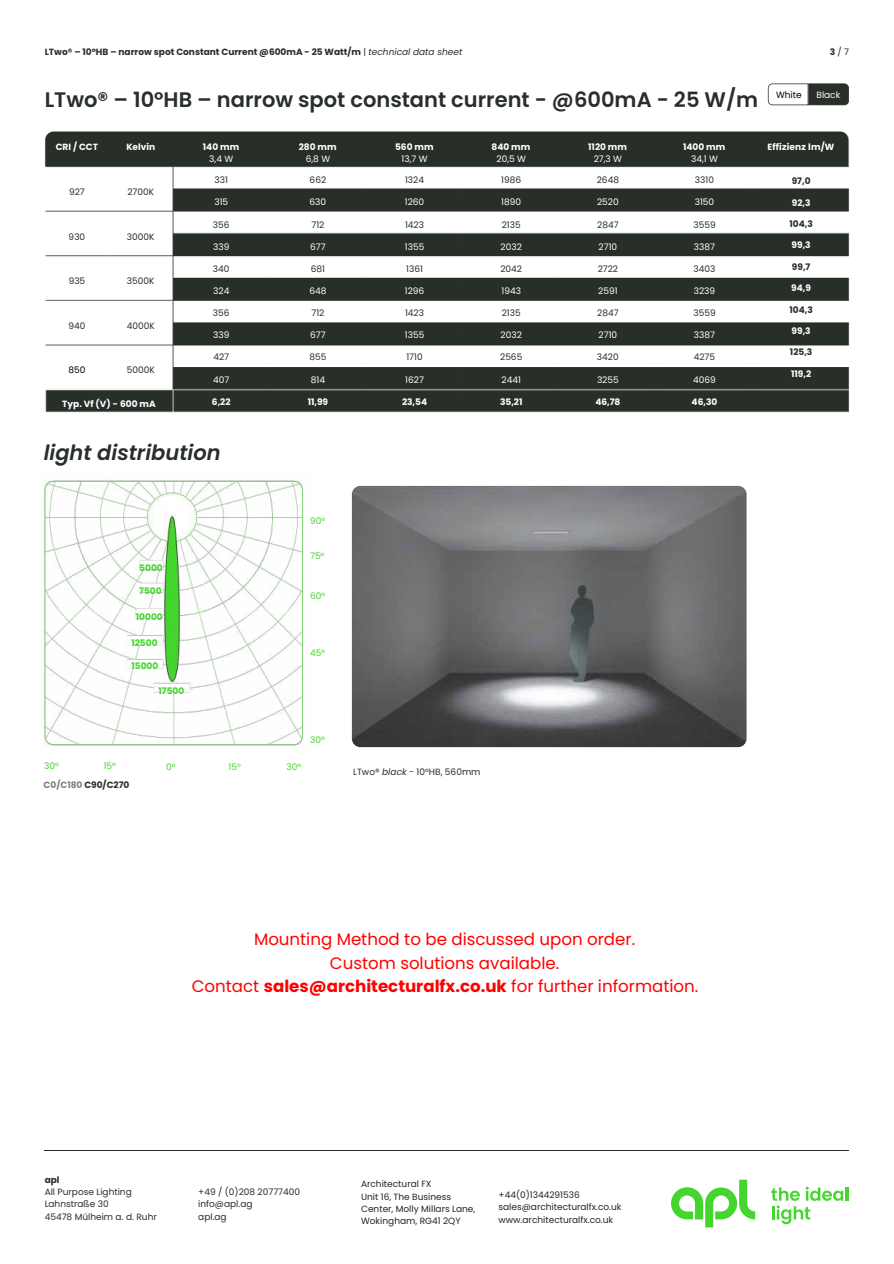
<style>
.page{position:relative;width:894px;height:1264px;background:#fff}
.page>*{position:absolute;margin:0;border:0;box-sizing:border-box;transform-origin:0 0}
.t1{font:600 21px "Poppins";color:#282e28}
.t2{font:italic 600 21px "Poppins";color:#282e28}
.t3{font:16.65px/23.1px "Poppins";color:#f00;text-align:center}
.t4{font:9px/12.3px "Poppins";color:#282e28}
.t5{font:9px "Poppins";color:#fff}
.t6{font:9px/12.3px "Poppins";color:#222622}
.t7{font:700 9px/18.3px "Poppins";color:#282e28}
.t8{font:700 9px "Poppins";color:#fff}
.t9{font:700 9px "Poppins";color:#44d62c}
.t10{font:9px "Poppins";color:#44d62c}
.t11{font:700 9px "Poppins";letter-spacing:.02em;color:#fff}
.t12{font:9px "Poppins";color:#000}
.s1{font-weight:400}
.s2{font-weight:400;font-style:italic}
.s3{font-weight:700}
.s4{font-weight:400;color:#44d62c}
.s5{color:#7e827e}
.s6{font-style:italic}
</style>
<div class="page">
<svg style="left:671px;top:1179px;width:84px;height:48px"></svg>
<hr style="left:45px;top:1150px;width:803px;height:1px;background:#282e28">
<svg style="left:771px;top:1186px;width:76px;height:38px"></svg>
<img style="left:352px;top:486px;width:393px;height:261px;border-radius:8px">
<img style="left:43px;top:479px;width:261px;height:267px">
<svg style="left:767px;top:83px;width:81px;height:22px"></svg>
<img style="left:45px;top:131px;width:805px;height:282px">
<p class="t7" style="left:45px;top:43px;width:419px">LTwo® – 10°HB – narrow spot Constant Current @600mA - 25 Watt/m <span class="s1">|</span> <span class="s2">technical data sheet</span></p>
<p class="t4" style="left:829px;top:46px;width:21px"><span class="s3">3</span> / 7</p>
<h1 class="t1" style="left:45px;top:87px;width:714px">LTwo® – 10°HB – narrow spot constant current - @600mA - 25 W/m</h1>
<p class="t12" style="left:775px;top:90px;width:27px">White</p>
<p class="t5" style="left:816px;top:90px;width:25px">Black</p>
<p class="t8" style="left:56px;top:141px;width:44px">CRI / CCT</p>
<p class="t4" style="left:69px;top:186px;width:17px">927</p>
<p class="t4" style="left:69px;top:230px;width:18px">930</p>
<p class="t4" style="left:69px;top:275px;width:18px">935</p>
<p class="t4" style="left:68px;top:319px;width:18px">940</p>
<p class="t12" style="left:68px;top:365px;width:18px">850</p>
<p class="t8" style="left:126px;top:141px;width:30px">Kelvin</p>
<p class="t4" style="left:127px;top:186px;width:28px">2700K</p>
<p class="t4" style="left:127px;top:230px;width:29px">3000K</p>
<p class="t4" style="left:127px;top:275px;width:29px">3500K</p>
<p class="t4" style="left:127px;top:319px;width:30px">4000K</p>
<p class="t4" style="left:127px;top:364px;width:29px">5000K</p>
<p class="t8" style="left:62px;top:398px;width:95px">Typ. Vf (V) - 600 mA</p>
<p class="t8" style="left:203px;top:141px;width:38px">140 mm</p>
<p class="t5" style="left:209px;top:154px;width:25px">3,4 W</p>
<p class="t4" style="left:214px;top:174px;width:15px">331</p>
<p class="t5" style="left:214px;top:197px;width:15px">315</p>
<p class="t4" style="left:213px;top:218px;width:18px">356</p>
<p class="t5" style="left:213px;top:241px;width:18px">339</p>
<p class="t4" style="left:213px;top:262px;width:18px">340</p>
<p class="t5" style="left:213px;top:285px;width:18px">324</p>
<p class="t4" style="left:213px;top:307px;width:18px">356</p>
<p class="t5" style="left:213px;top:330px;width:18px">339</p>
<p class="t4" style="left:213px;top:351px;width:17px">427</p>
<p class="t5" style="left:213px;top:374px;width:18px">407</p>
<p class="t8" style="left:212px;top:396px;width:20px">6,22</p>
<p class="t8" style="left:299px;top:141px;width:39px">280 mm</p>
<p class="t5" style="left:305px;top:154px;width:26px">6,8 W</p>
<p class="t4" style="left:309px;top:174px;width:18px">662</p>
<p class="t5" style="left:309px;top:197px;width:18px">630</p>
<p class="t4" style="left:311px;top:218px;width:14px">712</p>
<p class="t5" style="left:310px;top:241px;width:17px">677</p>
<p class="t4" style="left:311px;top:262px;width:16px">681</p>
<p class="t5" style="left:309px;top:285px;width:19px">648</p>
<p class="t4" style="left:311px;top:307px;width:14px">712</p>
<p class="t5" style="left:310px;top:330px;width:17px">677</p>
<p class="t4" style="left:309px;top:351px;width:18px">855</p>
<p class="t5" style="left:311px;top:374px;width:16px">814</p>
<p class="t8" style="left:307px;top:396px;width:22px">11,99</p>
<p class="t8" style="left:395px;top:141px;width:40px">560 mm</p>
<p class="t5" style="left:401px;top:154px;width:28px">13,7 W</p>
<p class="t4" style="left:405px;top:174px;width:21px">1324</p>
<p class="t5" style="left:405px;top:197px;width:21px">1260</p>
<p class="t4" style="left:405px;top:218px;width:21px">1423</p>
<p class="t5" style="left:405px;top:241px;width:21px">1355</p>
<p class="t4" style="left:406px;top:262px;width:18px">1361</p>
<p class="t5" style="left:405px;top:285px;width:21px">1296</p>
<p class="t4" style="left:405px;top:307px;width:21px">1423</p>
<p class="t5" style="left:405px;top:330px;width:21px">1355</p>
<p class="t4" style="left:406px;top:351px;width:18px">1710</p>
<p class="t5" style="left:405px;top:374px;width:20px">1627</p>
<p class="t8" style="left:402px;top:396px;width:27px">23,54</p>
<p class="t8" style="left:491px;top:141px;width:40px">840 mm</p>
<p class="t5" style="left:496px;top:154px;width:31px">20,5 W</p>
<p class="t4" style="left:501px;top:174px;width:21px">1986</p>
<p class="t5" style="left:501px;top:197px;width:21px">1890</p>
<p class="t4" style="left:501px;top:218px;width:21px">2135</p>
<p class="t5" style="left:500px;top:241px;width:23px">2032</p>
<p class="t4" style="left:500px;top:262px;width:23px">2042</p>
<p class="t5" style="left:501px;top:285px;width:21px">1943</p>
<p class="t4" style="left:501px;top:307px;width:21px">2135</p>
<p class="t5" style="left:500px;top:330px;width:23px">2032</p>
<p class="t4" style="left:500px;top:351px;width:24px">2565</p>
<p class="t5" style="left:501px;top:374px;width:21px">2441</p>
<p class="t8" style="left:500px;top:396px;width:24px">35,21</p>
<p class="t8" style="left:588px;top:141px;width:40px">1120 mm</p>
<p class="t5" style="left:593px;top:154px;width:30px">27,3 W</p>
<p class="t4" style="left:596px;top:174px;width:24px">2648</p>
<p class="t5" style="left:597px;top:197px;width:23px">2520</p>
<p class="t4" style="left:597px;top:218px;width:23px">2847</p>
<p class="t5" style="left:598px;top:241px;width:20px">2710</p>
<p class="t4" style="left:597px;top:262px;width:22px">2722</p>
<p class="t5" style="left:598px;top:285px;width:21px">2591</p>
<p class="t4" style="left:597px;top:307px;width:23px">2847</p>
<p class="t5" style="left:598px;top:330px;width:20px">2710</p>
<p class="t4" style="left:596px;top:351px;width:23px">3420</p>
<p class="t5" style="left:597px;top:374px;width:23px">3255</p>
<p class="t8" style="left:595px;top:396px;width:27px">46,78</p>
<p class="t8" style="left:683px;top:141px;width:44px">1400 mm</p>
<p class="t5" style="left:691px;top:154px;width:28px">34,1 W</p>
<p class="t4" style="left:694px;top:174px;width:21px">3310</p>
<p class="t5" style="left:694px;top:197px;width:21px">3150</p>
<p class="t4" style="left:693px;top:218px;width:24px">3559</p>
<p class="t5" style="left:693px;top:241px;width:23px">3387</p>
<p class="t4" style="left:693px;top:262px;width:23px">3403</p>
<p class="t5" style="left:693px;top:285px;width:23px">3239</p>
<p class="t4" style="left:693px;top:307px;width:24px">3559</p>
<p class="t5" style="left:693px;top:330px;width:23px">3387</p>
<p class="t4" style="left:693px;top:351px;width:23px">4275</p>
<p class="t5" style="left:693px;top:374px;width:24px">4069</p>
<p class="t8" style="left:691px;top:396px;width:27px">46,30</p>
<p class="t11" style="left:767px;top:141px;width:68px">Effizienz lm/W</p>
<p class="t7" style="left:791px;top:172px;width:20px">97,0</p>
<p class="t8" style="left:791px;top:197px;width:20px">92,3</p>
<p class="t7" style="left:789px;top:215px;width:25px">104,3</p>
<p class="t8" style="left:791px;top:240px;width:21px">99,3</p>
<p class="t7" style="left:791px;top:257px;width:20px">99,7</p>
<p class="t8" style="left:791px;top:283px;width:21px">94,9</p>
<p class="t7" style="left:789px;top:300px;width:25px">104,3</p>
<p class="t8" style="left:791px;top:325px;width:21px">99,3</p>
<p class="t7" style="left:789px;top:343px;width:24px">125,3</p>
<p class="t8" style="left:790px;top:368px;width:22px">119,2</p>
<h1 class="t2" style="left:44px;top:441px;width:178px">light distribution</h1>
<p class="t10" style="left:310px;top:516px;width:17px">90°</p>
<p class="t10" style="left:310px;top:550px;width:16px">75°</p>
<p class="t9" style="left:139px;top:563px;width:25px">5000</p>
<p class="t9" style="left:139px;top:585px;width:24px">7500</p>
<p class="t9" style="left:136px;top:611px;width:28px">10000</p>
<p class="t9" style="left:131px;top:638px;width:28px">12500</p>
<p class="t9" style="left:131px;top:660px;width:28px">15000</p>
<p class="t9" style="left:158px;top:685px;width:27px">17500</p>
<p class="t10" style="left:310px;top:590px;width:17px">60°</p>
<p class="t10" style="left:310px;top:647px;width:17px">45°</p>
<p class="t10" style="left:310px;top:734px;width:16px">30°</p>
<p class="t10" style="left:44px;top:761px;width:16px">30°</p>
<p class="t7" style="left:44px;top:757px;width:87px;text-indent:60px"><span class="s4">15°<br></span><span class="s5">C0/C180</span> C90/C270</p>
<p class="t10" style="left:166px;top:761px;width:11px">0°</p>
<p class="t10" style="left:228px;top:761px;width:14px">15°</p>
<p class="t10" style="left:286px;top:761px;width:16px">30°</p>
<p class="t4" style="left:353px;top:765px;width:129px">LTwo® <span class="s6">black</span> - 10°HB, 560mm</p>
<h2 class="t3" style="left:192px;top:928px;width:508px">Mounting Method to be discussed upon order.<br>Custom solutions available.<br>Contact <span class="s3">sales@architecturalfx.co.uk</span> for further information.</h2>
<p class="t7" style="left:45px;top:1170px;width:16px">apl</p>
<p class="t4" style="left:45px;top:1185px;width:114px">All Purpose Lighting<br>Lahnstraße 30<br>45478 Mülheim a. d. Ruhr</p>
<p class="t4" style="left:198px;top:1185px;width:103px">+49 / (0)208 20777400 info@apl.ag<br>apl.ag</p>
<p class="t6" style="left:361px;top:1178px;width:116px">Architectural FX<br>Unit 16, The Business<br>Center, Molly Millars Lane,<br>Wokingham, RG41 2QY</p>
<p class="t6" style="left:498px;top:1188px;width:124px">+44(0)1344291536 sales@architecturalfx.co.uk www.architecturalfx.co.uk</p>
</div>
